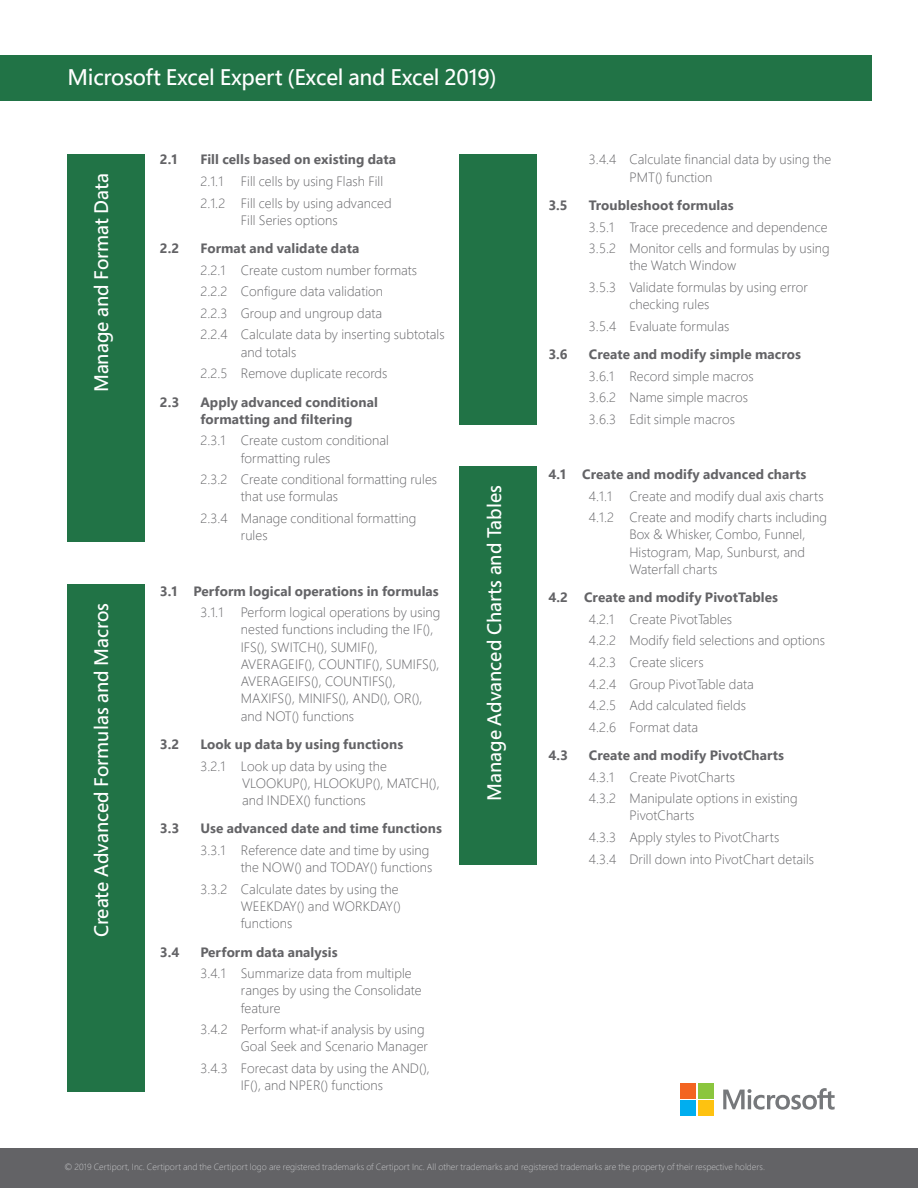
<style>
.page{position:relative;width:918px;height:1188px;background:#fff}
.page>*{position:absolute;margin:0;border:0;box-sizing:border-box;transform-origin:0 0}
.Page_Title{font:500 22.5px "Segoe Pro";letter-spacing:-.01em;color:#fff}
.Chapter_Title{font:500 19.5px "Segoe Pro";color:#fff}
.Body_Copy{font:300 13.5px/17.2px "Segoe Pro";letter-spacing:.005em;color:#636366}
.Section_Header{font:700 13.5px/17.2px "Segoe Pro";letter-spacing:.005em;color:#636366}
.Section_Header_Break{font:700 13.5px "Segoe Pro";letter-spacing:.005em;color:#636366}
.t1{font:300 9px "Segoe Pro";color:#c7c8ca}
</style>
<div class="page">
<div style="left:0;top:1148px;width:918px;height:40px;background:#636366"></div>
<div style="left:0;top:55px;width:871px;height:46px;background:#217346"></div>
<div style="left:459px;top:154px;width:77px;height:270px;background:#217346"></div>
<div style="left:68px;top:154px;width:77px;height:388px;background:#217346"></div>
<div style="left:68px;top:584px;width:77px;height:508px;background:#217346"></div>
<div style="left:459px;top:467px;width:77px;height:398px;background:#217346"></div>
<svg style="left:723px;top:1088px;width:112px;height:22px"></svg>
<div style="left:681px;top:1083px;width:15px;height:16px;background:#f36421"></div>
<div style="left:698px;top:1083px;width:15px;height:16px;background:#8bc63e"></div>
<div style="left:681px;top:1100px;width:15px;height:16px;background:#00aeef"></div>
<div style="left:698px;top:1100px;width:15px;height:16px;background:#fec210"></div>
<p class="Page_Title" style="left:68px;top:62px;width:431px">Microsoft Excel Expert (Excel and Excel 2019)</p>
<p class="Chapter_Title" style="left:88px;top:392px;width:221px;rotate:-90deg">Manage and Format Data</p>
<p class="Chapter_Title" style="left:88px;top:937px;width:336px;rotate:-90deg">Create Advanced Formulas and Macros</p>
<p class="Section_Header_Break" style="left:160px;top:150px;width:19px">2.1</p>
<p class="Section_Header_Break" style="left:200px;top:150px;width:197px">Fill cells based on existing data</p>
<p class="Body_Copy" style="left:200px;top:172px;width:24px">2.1.1</p>
<p class="Body_Copy" style="left:241px;top:172px;width:144px">Fill cells by using Flash Fill</p>
<p class="Body_Copy" style="left:241px;top:194px;width:152px;text-indent:-40px">2.1.2 Fill cells by using advanced<br>Fill Series options</p>
<p class="Section_Header" style="left:160px;top:239px;width:21px">2.2</p>
<p class="Section_Header" style="left:200px;top:239px;width:160px">Format and validate data</p>
<p class="Body_Copy" style="left:200px;top:261px;width:218px">2.2.1 Create custom number formats</p>
<p class="Body_Copy" style="left:200px;top:282px;width:184px">2.2.2 Configure data validation</p>
<p class="Body_Copy" style="left:200px;top:304px;width:183px">2.2.3 Group and ungroup data</p>
<p class="Body_Copy" style="left:241px;top:326px;width:205px;text-indent:-40px">2.2.4 Calculate data by inserting subtotals and totals</p>
<p class="Body_Copy" style="left:200px;top:364px;width:189px">2.2.5 Remove duplicate records</p>
<p class="Section_Header" style="left:160px;top:393px;width:21px">2.3</p>
<p class="Section_Header" style="left:200px;top:393px;width:179px">Apply advanced conditional formatting and filtering</p>
<p class="Body_Copy" style="left:241px;top:432px;width:150px;text-indent:-40px">2.3.1 Create custom conditional formatting rules</p>
<p class="Body_Copy" style="left:241px;top:470px;width:198px;text-indent:-40px">2.3.2 Create conditional formatting rules that use formulas</p>
<p class="Body_Copy" style="left:241px;top:509px;width:177px;text-indent:-40px">2.3.4 Manage conditional formatting rules</p>
<p class="Section_Header_Break" style="left:160px;top:581px;width:281px">3.1 Perform logical operations in formulas</p>
<p class="Body_Copy" style="left:200px;top:603px;width:24px">3.1.1</p>
<p class="Body_Copy" style="left:241px;top:603px;width:201px">Perform logical operations by using nested functions including the IF(),<br>IFS(), SWITCH(), SUMIF(),<br>AVERAGEIF(), COUNTIF(), SUMIFS(),<br>AVERAGEIFS(), COUNTIFS(),<br>MAXIFS(), MINIFS(), AND(), OR(), and NOT() functions</p>
<p class="Section_Header" style="left:160px;top:735px;width:21px">3.2</p>
<p class="Section_Header" style="left:200px;top:735px;width:204px">Look up data by using functions</p>
<p class="Body_Copy" style="left:242px;top:757px;width:199px;text-indent:-42px">3.2.1 Look up data by using the<br>VLOOKUP(), HLOOKUP(), MATCH(), and INDEX() functions</p>
<p class="Section_Header" style="left:160px;top:820px;width:21px">3.3</p>
<p class="Section_Header" style="left:200px;top:820px;width:243px">Use advanced date and time functions</p>
<p class="Body_Copy" style="left:200px;top:841px;width:233px;text-align:right">3.3.1 Reference date and time by using the NOW() and TODAY() functions</p>
<p class="Body_Copy" style="left:241px;top:880px;width:162px;text-indent:-40px">3.3.2 Calculate dates by using the<br>WEEKDAY() and WORKDAY() functions</p>
<p class="Section_Header" style="left:160px;top:943px;width:21px">3.4</p>
<p class="Section_Header" style="left:200px;top:943px;width:139px">Perform data analysis</p>
<p class="Body_Copy" style="left:241px;top:964px;width:182px;text-indent:-40px">3.4.1 Summarize data from multiple ranges by using the Consolidate feature</p>
<p class="Body_Copy" style="left:200px;top:1020px;width:229px;text-align:right">3.4.2 Perform what-if analysis by using<br>Goal Seek and Scenario Manager</p>
<p class="Body_Copy" style="left:200px;top:1059px;width:231px;text-align:center">3.4.3 Forecast data by using the AND(),<br>IF(), and NPER() functions</p>
<p class="Chapter_Title" style="left:481px;top:801px;width:317px;rotate:-90deg">Manage Advanced Charts and Tables</p>
<p class="Body_Copy" style="left:629px;top:151px;width:203px;text-indent:-40px">3.4.4 Calculate financial data by using the<br>PMT() function</p>
<p class="Section_Header" style="left:548px;top:196px;width:21px">3.5</p>
<p class="Section_Header" style="left:589px;top:196px;width:146px">Troubleshoot formulas</p>
<p class="Body_Copy" style="left:589px;top:218px;width:240px">3.5.1 Trace precedence and dependence</p>
<p class="Body_Copy" style="left:629px;top:239px;width:202px;text-indent:-40px">3.5.2 Monitor cells and formulas by using the Watch Window</p>
<p class="Body_Copy" style="left:629px;top:278px;width:180px;text-indent:-40px">3.5.3 Validate formulas by using error checking rules</p>
<p class="Body_Copy" style="left:589px;top:317px;width:142px">3.5.4 Evaluate formulas</p>
<p class="Section_Header" style="left:548px;top:345px;width:21px">3.6</p>
<p class="Section_Header" style="left:589px;top:345px;width:214px">Create and modify simple macros</p>
<p class="Body_Copy" style="left:589px;top:367px;width:166px">3.6.1 Record simple macros</p>
<p class="Body_Copy" style="left:589px;top:388px;width:161px">3.6.2 Name simple macros</p>
<p class="Body_Copy" style="left:589px;top:410px;width:148px">3.6.3 Edit simple macros</p>
<p class="Section_Header_Break" style="left:548px;top:465px;width:260px">4.1 Create and modify advanced charts</p>
<p class="Body_Copy" style="left:589px;top:487px;width:25px">4.1.1</p>
<p class="Body_Copy" style="left:629px;top:487px;width:196px">Create and modify dual axis charts</p>
<p class="Body_Copy" style="left:629px;top:508px;width:199px;text-indent:-40px">4.1.2 Create and modify charts including<br>Box &amp; Whisker, Combo, Funnel,<br>Histogram, Map, Sunburst, and<br>Waterfall charts</p>
<p class="Section_Header" style="left:548px;top:588px;width:231px">4.2 Create and modify PivotTables</p>
<p class="Body_Copy" style="left:589px;top:610px;width:145px">4.2.1 Create PivotTables</p>
<p class="Body_Copy" style="left:589px;top:632px;width:238px">4.2.2 Modify field selections and options</p>
<p class="Body_Copy" style="left:589px;top:653px;width:116px">4.2.3 Create slicers</p>
<p class="Body_Copy" style="left:589px;top:675px;width:166px">4.2.4 Group PivotTable data</p>
<p class="Body_Copy" style="left:589px;top:696px;width:159px">4.2.5 Add calculated fields</p>
<p class="Body_Copy" style="left:589px;top:718px;width:111px">4.2.6 Format data</p>
<p class="Section_Header" style="left:548px;top:746px;width:21px">4.3</p>
<p class="Section_Header" style="left:589px;top:746px;width:197px">Create and modify PivotCharts</p>
<p class="Body_Copy" style="left:589px;top:768px;width:148px">4.3.1 Create PivotCharts</p>
<p class="Body_Copy" style="left:629px;top:789px;width:170px;text-indent:-40px">4.3.2 Manipulate options in existing<br>PivotCharts</p>
<p class="Body_Copy" style="left:589px;top:828px;width:192px">4.3.3 Apply styles to PivotCharts</p>
<p class="Body_Copy" style="left:589px;top:850px;width:227px">4.3.4 Drill down into PivotChart details</p>
<p class="t1" style="left:64px;top:1160px;width:702px">© 2019 Certiport, Inc. Certiport and the Certiport logo are registered trademarks of Certiport Inc. All other trademarks and registered trademarks are the property of their respective holders.</p>
</div>
